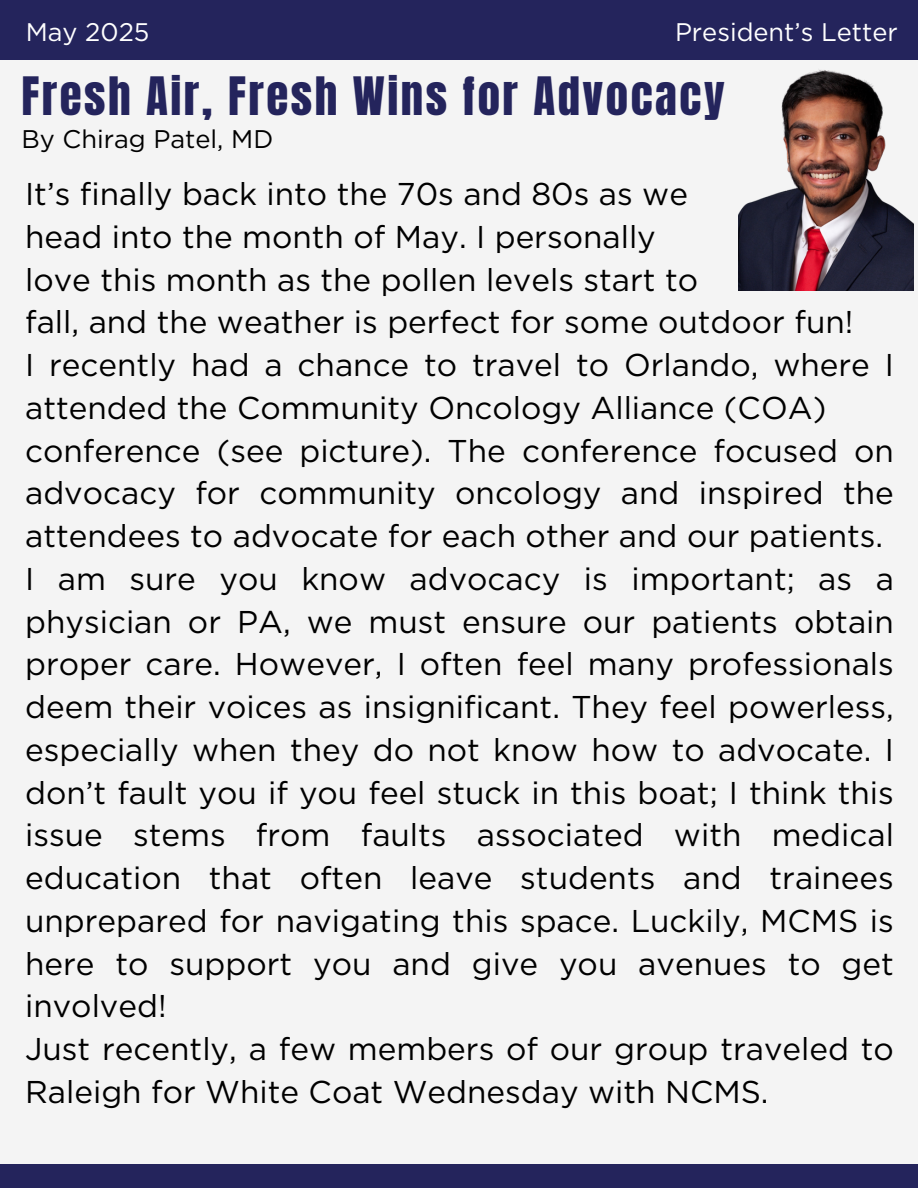
<style>
.page{position:relative;width:918px;height:1188px;background:#f4f4f4}
.page>*{position:absolute;margin:0;border:0;box-sizing:border-box;transform-origin:0 0}
.t1{font:45px "Anton";letter-spacing:.055em;color:#24245c}
.t2{font:31.5px/42.8px "Gotham";color:#000}
.t3{font:25.5px "Gotham";color:#fff}
.t4{font:25.5px "Gotham";color:#000}
</style>
<div class="page">
<img style="left:739px;top:70px;width:174px;height:220px">
<div style="left:0;top:0;width:918px;height:60px;background:#24245c"></div>
<div style="left:0;top:1165px;width:918px;height:23px;background:#24245c"></div>
<h1 class="t3" style="left:26px;top:17px;width:125px">May 2025</h1>
<p class="t3" style="left:675px;top:17px;width:224px">President’s Letter</p>
<p class="t1" style="left:21px;top:64px;width:705px">Fresh Air, Fresh Wins for Advocacy</p>
<p class="t4" style="left:21px;top:124px;width:253px">By Chirag Patel, MD</p>
<h2 class="t2" style="left:25px;top:173px;width:870px">It’s finally back into the 70s and 80s as we<br>head into the month of May. I personally<br>love this month as the pollen levels start to<br>fall, and the weather is perfect for some outdoor fun!<br>I recently had a chance to travel to Orlando, where I attended the Community Oncology Alliance (COA) conference (see picture). The conference focused on advocacy for community oncology and inspired the attendees to advocate for each other and our patients.<br>I am sure you know advocacy is important; as a physician or PA, we must ensure our patients obtain proper care. However, I often feel many professionals deem their voices as insignificant. They feel powerless, especially when they do not know how to advocate. I don’t fault you if you feel stuck in this boat; I think this issue stems from faults associated with medical education that often leave students and trainees unprepared for navigating this space. Luckily, MCMS is here to support you and give you avenues to get involved!<br>Just recently, a few members of our group traveled to Raleigh for White Coat Wednesday with NCMS.</h2>
</div>
